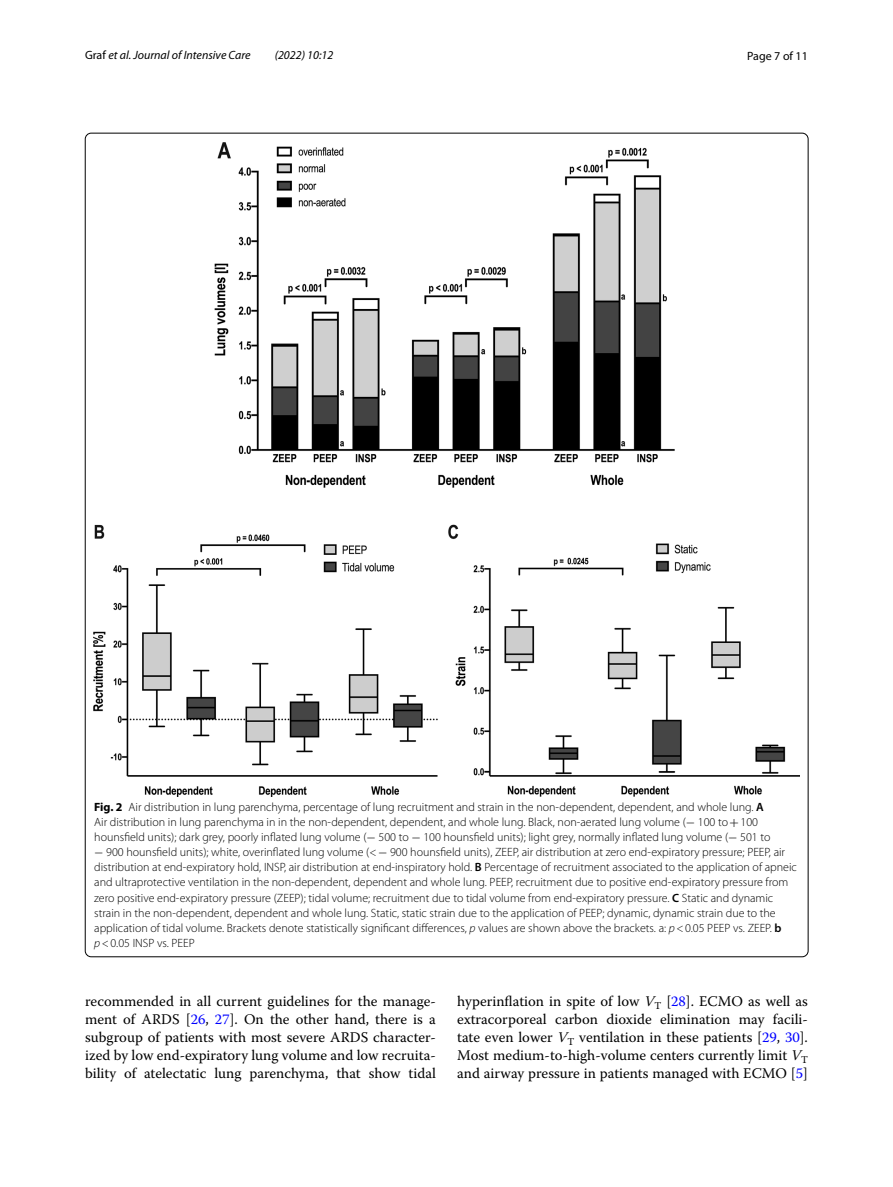
<style>
.page{position:relative;width:893px;height:1187px;background:#fff}
.page>*{position:absolute;margin:0;border:0;box-sizing:border-box;transform-origin:0 0}
.t1{font:14.7px/18px "Warnock Pro";color:#000;text-align:justify}
.t2{font:300 12px/15px "Myriad Pro";color:#000}
.t3{font:italic 12px "Myriad Pro";color:#000}
.t4{font:12px "Myriad Pro";color:#000}
.s1{font-style:normal}
.s2{font-weight:700}
.s3{font-weight:600}
.s4{font-family:"MTSY";font-weight:400}
.s5{font-style:italic}
.s6{color:#00f}
</style>
<div class="page">
<img style="left:94px;top:142px;width:706px;height:654px">
<p class="t3" style="left:85px;top:48px;width:167px"><span class="s1">Graf</span> et al. Journal of Intensive Care</p>
<p class="t3" style="left:275px;top:48px;width:60px">(2022) 10:12</p>
<p class="t4" style="left:747px;top:48px;width:62px">Page 7 of 11</p>
<p class="t2" style="left:94px;top:800px;width:704px"><span class="s2">Fig. 2</span> Air distribution in lung parenchyma, percentage of lung recruitment and strain in the non-dependent, dependent, and whole lung. <span class="s3">A<br></span>Air distribution in lung parenchyma in in the non-dependent, dependent, and whole lung. Black, non-aerated lung volume (<span class="s4">−</span> 100 to<span class="s4">+</span>100 hounsfield units); dark grey, poorly inflated lung volume (<span class="s4">−</span> 500 to <span class="s4">−</span> 100 hounsfield units); light grey, normally inflated lung volume (<span class="s4">−</span> 501 to<br><span class="s4">−</span> 900 hounsfield units); white, overinflated lung volume (&lt;<span class="s4">−</span> 900 hounsfield units), ZEEP, air distribution at zero end-expiratory pressure; PEEP, air distribution at end-expiratory hold, INSP, air distribution at end-inspiratory hold. <span class="s3">B</span> Percentage of recruitment associated to the application of apneic and ultraprotective ventilation in the non-dependent, dependent and whole lung. PEEP, recruitment due to positive end-expiratory pressure from zero positive end-expiratory pressure (ZEEP); tidal volume; recruitment due to tidal volume from end-expiratory pressure. <span class="s3">C</span> Static and dynamic strain in the non-dependent, dependent and whole lung. Static, static strain due to the application of PEEP; dynamic, dynamic strain due to the application of tidal volume. Brackets denote statistically significant differences, <span class="s5">p</span> values are shown above the brackets. a: <span class="s5">p</span>&lt;0.05 PEEP vs. ZEEP. <span class="s3">b </span><span class="s5">p</span>&lt;0.05 INSP vs. PEEP</p>
<p class="t1" style="left:85px;top:991px;width:352px">recommended in all current guidelines for the manage&shy;ment of ARDS [<span class="s6">26</span>, <span class="s6">27</span>]. On the other hand, there is a subgroup of patients with most severe ARDS character&shy;ized by low end-expiratory lung volume and low recruita&shy;bility of atelectatic lung parenchyma, that show tidal</p>
<p class="t1" style="left:457px;top:991px;width:352px">hyperinflation in spite of low <span class="s5">V</span><sub>T</sub> [<span class="s6">28</span>]. ECMO as well as extracorporeal carbon dioxide elimination may facili&shy;tate even lower <span class="s5">V</span><sub>T</sub> ventilation in these patients [<span class="s6">29</span>, <span class="s6">30</span>].<br>Most medium-to-high-volume centers currently limit <span class="s5">V</span><sub>T </sub>and airway pressure in patients managed with ECMO [<span class="s6">5</span>]</p>
</div>
